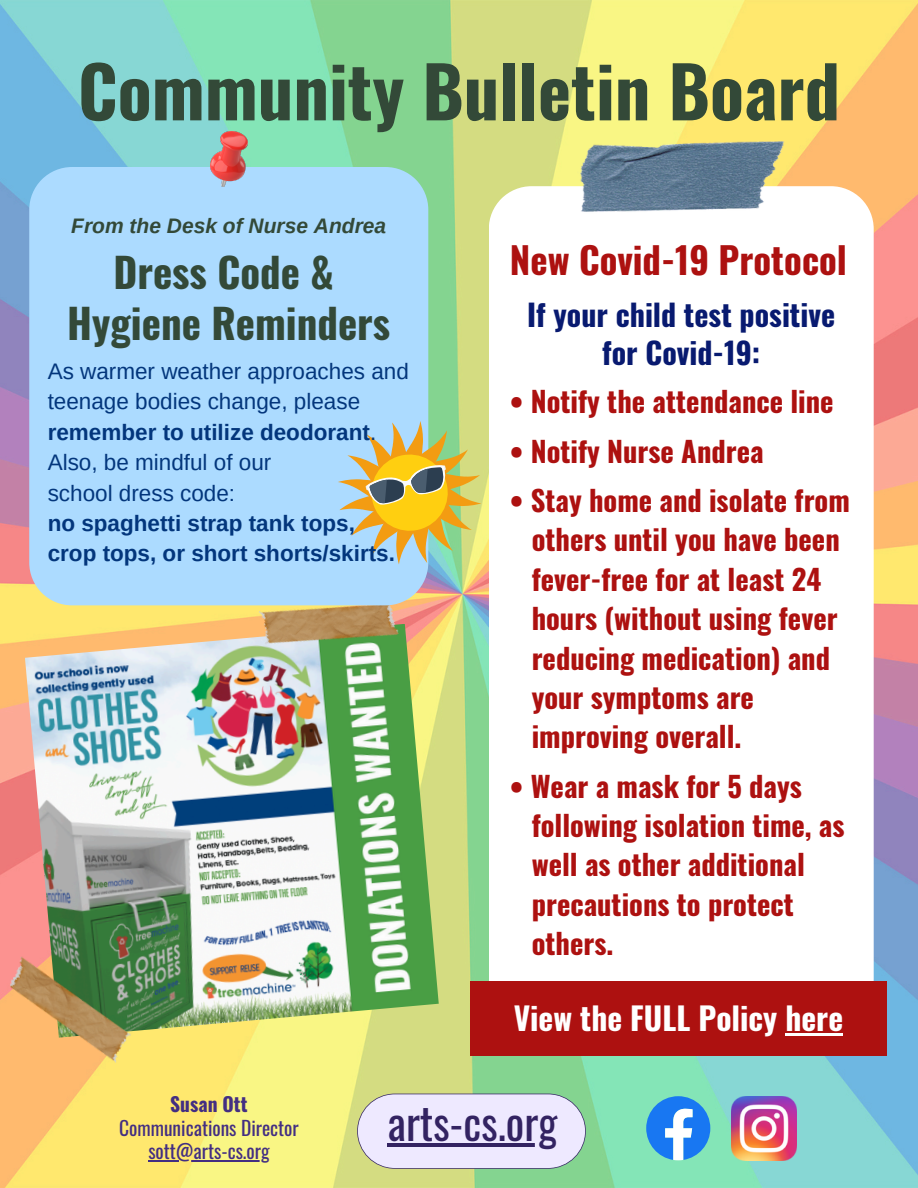
<style>
.page{position:relative;width:918px;height:1188px;background:#fff}
.page>*{position:absolute;margin:0;border:0;box-sizing:border-box;transform-origin:0 0}
.t1{font:700 70.5px "Oswald";color:#334938}
.t2{font:43.5px "Oswald";color:#332362}
.t3{font:700 40.95px/51.8px "Oswald";color:#334938;text-align:center}
.t4{font:700 36.75px "Oswald";color:#ad1110}
.t5{font:700 31.5px "Oswald";color:#fff}
.t6{font:700 30px/37.2px "Oswald";color:#081a70;text-align:center}
.t7{font:700 28.5px/39.5px "Oswald";color:#ad1110}
.t8{font:22.5px/30.3px "Arimo";color:#03367c}
.t9{font:700 22.5px/30.3px "Arimo";color:#03367c}
.t10{font:italic 700 21px "Arimo";color:#334938}
.t11{font:19.5px "Oswald";color:#432e82}
.t12{font:700 19.5px "Oswald";color:#432e82}
.s1{font-weight:700}
</style>
<div class="page">
<img style="left:0;top:0;width:918px;height:1188px">
<svg style="left:646px;top:1096px;width:64px;height:64px"></svg>
<img style="left:732px;top:1096px;width:64px;height:64px">
<svg style="left:357px;top:1094px;width:229px;height:75px;background:#e3e2f1"></svg>
<img style="left:25px;top:624px;width:414px;height:414px">
<img style="left:8px;top:948px;width:125px;height:123px">
<img style="left:246px;top:605px;width:162px;height:100px">
<div style="left:29px;top:167px;width:399px;height:438px;background:#acdbff"></div>
<img style="left:210px;top:131px;width:37px;height:55px">
<svg style="left:336px;top:419px;width:147px;height:147px;background:#c2c486"></svg>
<svg style="left:489px;top:186px;width:385px;height:795px"></svg>
<div style="left:470px;top:981px;width:417px;height:75px;background:#ad1110"></div>
<img style="left:578px;top:142px;width:207px;height:75px">
<hr style="left:387px;top:1143px;width:170px;height:3px;background:#332362">
<hr style="left:148px;top:1161px;width:122px;height:1px;background:#432e82">
<hr style="left:785px;top:1034px;width:58px;height:2px;background:#fff">
<p class="t1" style="left:78px;top:36px;width:764px">Community Bulletin Board</p>
<p class="t10" style="left:71px;top:214px;width:316px">From the Desk of Nurse Andrea</p>
<h5 class="t3" style="left:67px;top:244px;width:325px">Dress Code &amp;<br>Hygiene Reminders</h5>
<h5 class="t8" style="left:48px;top:356px;width:363px">As warmer weather approaches and teenage bodies change, please <span class="s1">remember to utilize deodorant</span>.<br>Also, be mindful of our</h5>
<h5 class="t8" style="left:48px;top:478px;width:189px">school dress code:</h5>
<h5 class="t9" style="left:48px;top:508px;width:349px">no spaghetti strap tank tops, crop tops, or short shorts/skirts.</h5>
<p class="t4" style="left:510px;top:231px;width:339px">New Covid-19 Protocol</p>
<p class="t6" style="left:527px;top:295px;width:310px">If your child test positive for Covid-19:</p>
<p class="t7" style="left:510px;top:381px;width:325px">• Notify the attendance line</p>
<p class="t7" style="left:510px;top:430px;width:255px">• Notify Nurse Andrea</p>
<p class="t7" style="left:532px;top:479px;width:320px;text-indent:-22px">• Stay home and isolate from others until you have been fever-free for at least 24 hours (without using fever reducing medication) and your symptoms are improving overall.</p>
<h5 class="t7" style="left:532px;top:765px;width:314px;text-indent:-22px">• Wear a mask for 5 days following isolation time, as well as other additional precautions to protect</h5>
<p class="t7" style="left:532px;top:923px;width:83px">others.</p>
<p class="t5" style="left:514px;top:994px;width:331px">View the FULL Policy here</p>
<p class="t12" style="left:170px;top:1089px;width:79px">Susan Ott</p>
<h4 class="t11" style="left:119px;top:1112px;width:181px">Communications Director</h4>
<h5 class="t11" style="left:148px;top:1136px;width:123px">sott@arts-cs.org</h5>
<p class="t2" style="left:387px;top:1089px;width:171px">arts-cs.org</p>
</div>
